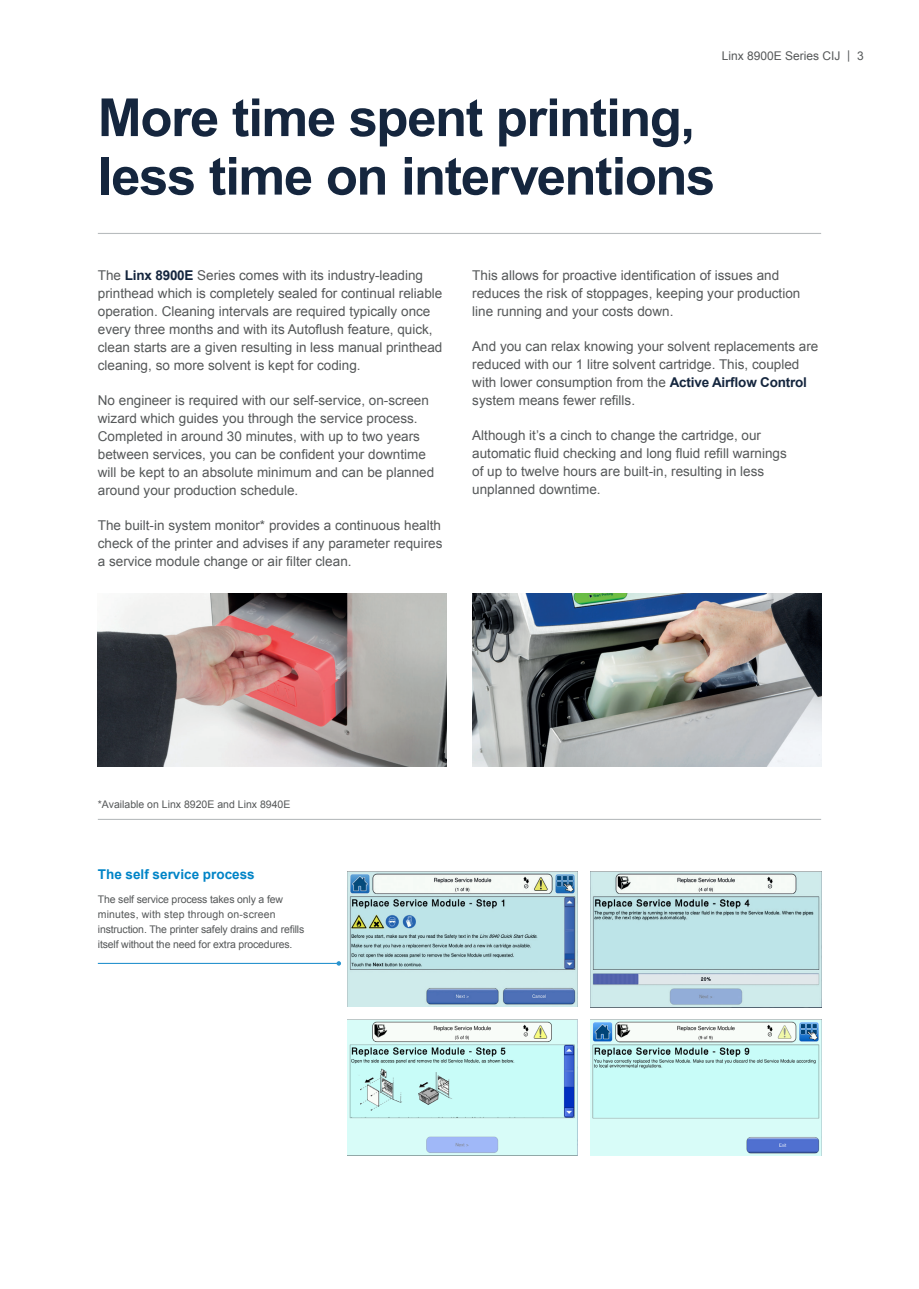
<style>
.page{position:relative;width:919px;height:1289px;background:#fff}
.page>*{position:absolute;margin:0;border:0;box-sizing:border-box;transform-origin:0 0}
.Title_-_Dark_blue{font:700 52.5px/58.5px "Arial";letter-spacing:-.025em;color:#15263e}
.Body_copy_-_regular{font:13.5px/18px "Arial";color:#555859}
.t1{font:700 13.5px "Arial";color:#0084c7}
.t2{font:12px "Arial";color:#555859}
.Small_text_-_Regular{font:10.5px/15px "Arial";letter-spacing:-.015em;color:#555859}
.s1{font-weight:700;color:#15263e}
</style>
<div class="page">
<hr style="left:98px;top:233px;width:723px;height:1px;background:#b8bcbe">
<hr style="left:98px;top:818px;width:723px;height:2px;background:#b8bcbe">
<img style="left:98px;top:594px;width:348px;height:172px">
<img style="left:347px;top:871px;width:231px;height:135px">
<img style="left:347px;top:1019px;width:231px;height:135px">
<img style="left:590px;top:871px;width:231px;height:136px">
<img style="left:590px;top:1019px;width:231px;height:135px">
<img style="left:472px;top:594px;width:349px;height:172px">
<hr style="left:98px;top:962px;width:241px;height:2px;background:#2a94cf">
<svg style="left:336px;top:961px;width:5px;height:4px"></svg>
<p class="t2" style="left:721px;top:48px;width:143px">Linx 8900E Series CIJ | 3</p>
<p class="Title_-_Dark_blue" style="left:98px;top:90px;width:619px">More time spent printing, less time on interventions</p>
<p class="Body_copy_-_regular" style="left:98px;top:266px;width:346px">The <span class="s1">Linx 8900E</span> Series comes with its industry-leading printhead which is completely sealed for continual reliable operation. Cleaning intervals are required typically once every three months and with its Autoflush feature, quick, clean starts are a given resulting in less manual printhead cleaning, so more solvent is kept for coding.</p>
<p class="Body_copy_-_regular" style="left:98px;top:391px;width:338px">No engineer is required with our self-service, on-screen wizard which guides you through the service process.<br>Completed in around 30 minutes, with up to two years between services, you can be confident your downtime will be kept to an absolute minimum and can be planned around your production schedule.</p>
<p class="Body_copy_-_regular" style="left:98px;top:516px;width:346px;text-align:justify">The built-in system monitor* provides a continuous health check of the printer and advises if any parameter requires a service module change or air filter clean.</p>
<p class="Body_copy_-_regular" style="left:472px;top:266px;width:329px">This allows for proactive identification of issues and reduces the risk of stoppages, keeping your production line running and your costs down.</p>
<p class="Body_copy_-_regular" style="left:472px;top:337px;width:347px">And you can relax knowing your solvent replacements are reduced with our 1 litre solvent cartridge. This, coupled with lower consumption from the <span class="s1">Active Airflow Control </span>system means fewer refills.</p>
<p class="Body_copy_-_regular" style="left:472px;top:426px;width:316px">Although it’s a cinch to change the cartridge, our automatic fluid checking and long fluid refill warnings of up to twelve hours are built-in, resulting in less unplanned downtime.</p>
<p class="Small_text_-_Regular" style="left:98px;top:797px;width:194px">*Available on Linx 8920E and Linx 8940E</p>
<p class="t1" style="left:98px;top:865px;width:158px">The self service process</p>
<p class="Small_text_-_Regular" style="left:98px;top:892px;width:208px">The self service process takes only a few minutes, with step through on-screen instruction. The printer safely drains and refills itself without the need for extra procedures.</p>
</div>
